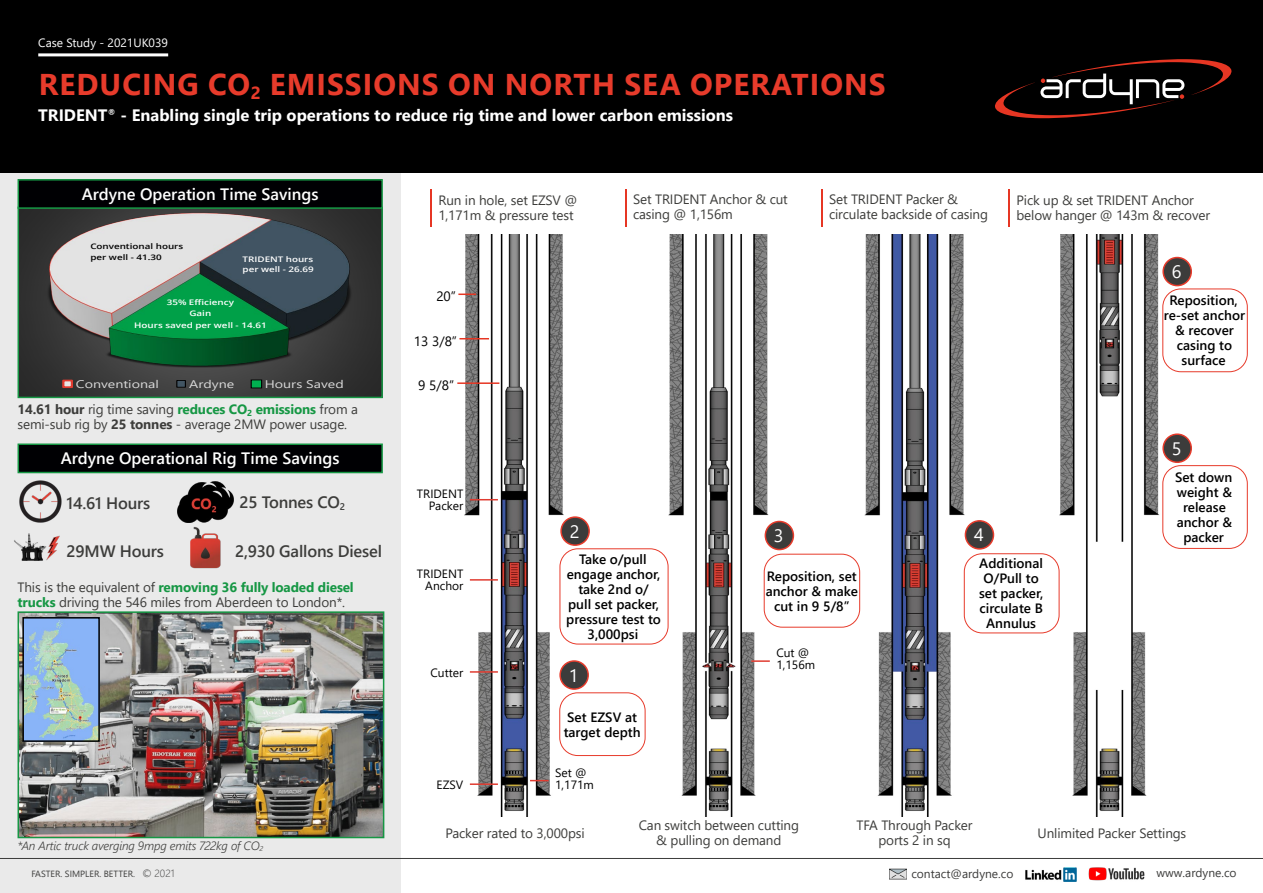
<style>
.page{position:relative;width:1263px;height:893px;background:#fff}
.page>*{position:absolute;margin:0;border:0;box-sizing:border-box;transform-origin:0 0}
.t1{font:700 30px "Segoe UI";letter-spacing:.035em;color:#e73b2b}
.t2{font:18px "Segoe UI";color:#fff}
.t3{font:700 16.5px "Segoe UI";color:#fff}
.t4{font:600 16.5px "Segoe UI";color:#fff}
.t5{font:600 16.5px "Segoe UI";letter-spacing:-.01em;color:#3d3d3b}
.t6{font:13.5px/15px "Segoe UI";letter-spacing:-.01em;color:#3d3d3b}
.t7{font:600 13.5px/15px "Segoe UI";color:#000;text-align:center}
.t8{font:13.5px "Segoe UI";color:#000}
.t9{font:12px/12px "Segoe UI";color:#000;text-align:right}
.t10{font:italic 300 12px "Segoe UI";letter-spacing:-.01em;color:#3d3d3b}
.t11{font:12px "Segoe UI";color:#3c3c3b}
.t12{font:12px "Segoe UI";color:#fff}
.t13{font:11.1px "Segoe UI";color:#d9d9d9;scale:1.29 1}
.t14{font:9px "Segoe UI";color:#3c3c3b}
.t15{font:600 7.65px/10.4px "Open Sans";color:#fff;scale:1.29 1}
.t16{font:600 7.65px/10.4px "Open Sans";color:#000;scale:1.29 1}
.s1{font-weight:700}
.s2{font-weight:700;color:#169744}
.s3{font-weight:300;font-size:10.5px}
</style>
<div class="page">
<div style="left:0;top:163px;width:400px;height:730px;background:#eaeaea"></div>
<img style="left:14px;top:533px;width:25px;height:28px">
<img style="left:1025px;top:867px;width:51px;height:14px">
<img style="left:1088px;top:867px;width:57px;height:14px">
<img style="left:889px;top:869px;width:18px;height:10px">
<img style="left:461px;top:235px;width:108px;height:582px">
<hr style="left:430px;top:189px;width:2px;height:37px;background:#e63624">
<hr style="left:459px;top:338px;width:30px;height:1px;background:#e63623">
<hr style="left:457px;top:382px;width:42px;height:2px;background:#e63623">
<div style="left:0;top:0;width:1263px;height:172px;background:#000"></div>
<svg style="left:995px;top:59px;width:237px;height:59px"></svg>
<hr style="left:38px;top:53px;width:130px;height:3px;background:#fff">
<hr style="left:0;top:858px;width:1263px;height:1px;background:#3c3c3b">
<svg style="left:470px;top:499px;width:28px;height:1px"></svg>
<hr style="left:470px;top:579px;width:28px;height:2px;background:#e03c31">
<hr style="left:470px;top:671px;width:28px;height:2px;background:#e03c31">
<hr style="left:470px;top:783px;width:28px;height:2px;background:#e03c31">
<svg style="left:530px;top:780px;width:19px;height:1px"></svg>
<hr style="left:625px;top:189px;width:2px;height:37px;background:#e63624">
<img style="left:664px;top:235px;width:109px;height:582px">
<img style="left:860px;top:235px;width:109px;height:582px">
<hr style="left:821px;top:189px;width:2px;height:37px;background:#e63624">
<img style="left:1055px;top:235px;width:108px;height:582px">
<hr style="left:1008px;top:189px;width:2px;height:37px;background:#e63624">
<svg style="left:751px;top:660px;width:19px;height:2px"></svg>
<svg style="left:458px;top:294px;width:18px;height:1px"></svg>
<div style="left:560px;top:549px;width:108px;height:95px;background:#fff;border-radius:18px"></div>
<div style="left:560px;top:548px;width:108px;height:96px;border:1px solid #e73b2b;border-radius:18px"></div>
<div style="left:964px;top:554px;width:95px;height:79px;background:#fff;border-radius:18px"></div>
<div style="left:964px;top:553px;width:95px;height:80px;border:1px solid #e73b2b;border-radius:18px"></div>
<div style="left:560px;top:693px;width:85px;height:62px;background:#fff;border-radius:18px"></div>
<div style="left:559px;top:692px;width:86px;height:64px;border:1px solid #e73b2b;border-radius:18px"></div>
<div style="left:1162px;top:465px;width:86px;height:84px;border:1px solid #e73b2b;border-radius:18px"></div>
<div style="left:764px;top:554px;width:96px;height:73px;background:#fff;border-radius:18px"></div>
<div style="left:764px;top:554px;width:96px;height:74px;border:1px solid #e73b2b;border-radius:18px"></div>
<div style="left:561px;top:517px;width:28px;height:28px;background:#3c3c3b;border-radius:50%"></div>
<div style="left:560px;top:516px;width:30px;height:30px;border:2px solid #e73b2b;border-radius:50%"></div>
<div style="left:560px;top:661px;width:28px;height:28px;background:#3c3c3b;border-radius:50%"></div>
<div style="left:559px;top:660px;width:30px;height:30px;border:2px solid #e73b2b;border-radius:50%"></div>
<div style="left:765px;top:521px;width:28px;height:29px;background:#3c3c3b;border-radius:50%"></div>
<div style="left:764px;top:521px;width:30px;height:29px;border:2px solid #e73b2b;border-radius:50%"></div>
<div style="left:965px;top:521px;width:28px;height:28px;background:#3c3c3b;border-radius:50%"></div>
<div style="left:965px;top:520px;width:29px;height:30px;border:2px solid #e73b2b;border-radius:50%"></div>
<div style="left:1163px;top:434px;width:28px;height:28px;background:#3c3c3b;border-radius:50%"></div>
<div style="left:1162px;top:433px;width:30px;height:30px;border:2px solid #e73b2b;border-radius:50%"></div>
<div style="left:1162px;top:289px;width:86px;height:83px;border:1px solid #e73b2b;border-radius:18px"></div>
<div style="left:1163px;top:258px;width:28px;height:28px;background:#3c3c3b;border-radius:50%"></div>
<div style="left:1162px;top:257px;width:30px;height:29px;border:2px solid #e73b2b;border-radius:50%"></div>
<img style="left:21px;top:210px;width:359px;height:185px">
<div style="left:63px;top:380px;width:9px;height:7px;background:#e6e6e6"></div>
<div style="left:62px;top:379px;width:11px;height:9px;border:2px solid #e03c31"></div>
<div style="left:177px;top:381px;width:8px;height:6px;background:#425563"></div>
<div style="left:177px;top:380px;width:9px;height:7px;border:1px solid #000"></div>
<div style="left:251px;top:380px;width:11px;height:8px;background:#00b050"></div>
<div style="left:251px;top:380px;width:11px;height:8px;border:1px solid #000"></div>
<div style="left:18px;top:207px;width:365px;height:191px;border:2px solid #169744"></div>
<div style="left:18px;top:180px;width:364px;height:28px;background:#000003"></div>
<div style="left:18px;top:179px;width:365px;height:30px;border:2px solid #169744"></div>
<img style="left:21px;top:614px;width:360px;height:221px">
<div style="left:18px;top:611px;width:366px;height:227px;border:2px solid #169744"></div>
<img style="left:25px;top:620px;width:72px;height:119px">
<div style="left:22px;top:617px;width:78px;height:125px;border:2px solid #000"></div>
<img style="left:19px;top:481px;width:42px;height:42px">
<img style="left:39px;top:535px;width:21px;height:26px">
<img style="left:177px;top:481px;width:57px;height:42px">
<img style="left:190px;top:527px;width:30px;height:42px">
<div style="left:18px;top:444px;width:364px;height:28px;background:#000003"></div>
<div style="left:18px;top:443px;width:365px;height:30px;border:2px solid #169744"></div>
<svg style="left:62px;top:786px;width:7px;height:9px"></svg>
<p class="t12" style="left:38px;top:31px;width:131px">Case Study - 2021UK039</p>
<h1 class="t1" style="left:39px;top:56px;width:848px">REDUCING CO<sub>2</sub> EMISSIONS ON NORTH SEA OPERATIONS</h1>
<p class="t3" style="left:38px;top:100px;width:696px">TRIDENT<sup>®</sup> - Enabling single trip operations to reduce rig time and lower carbon emissions</p>
<p class="t4" style="left:82px;top:179px;width:238px">Ardyne Operation Time Savings</p>
<p class="t16" style="left:90px;top:241px;width:73px">Conventional hours per well - 41.30</p>
<p class="t15" style="left:243px;top:254px;width:57px">TRIDENT hours per well - 26.69</p>
<p class="t15" style="left:167px;top:297px;width:54px;text-align:center">35% Efficiency<br>Gain</p>
<p class="t15" style="left:134px;top:320px;width:104px">Hours saved per well - 14.61</p>
<p class="t13" style="left:76px;top:373px;width:66px">Conventional</p>
<p class="t13" style="left:189px;top:373px;width:36px">Ardyne</p>
<p class="t13" style="left:265px;top:373px;width:63px">Hours Saved</p>
<p class="t6" style="left:18px;top:400px;width:342px"><span class="s1">14.61 hour</span> rig time saving <span class="s2">reduces CO</span><sub>2</sub> <span class="s2">emissions</span> from a semi-sub rig by <span class="s1">25 tonnes</span> - average 2MW power usage.</p>
<p class="t4" style="left:61px;top:443px;width:280px">Ardyne Operational Rig Time Savings</p>
<p class="t5" style="left:67px;top:487px;width:85px">14.61 Hours</p>
<p class="t5" style="left:67px;top:535px;width:99px">29MW Hours</p>
<p class="t5" style="left:239px;top:486px;width:107px">25 Tonnes CO<sub>2</sub></p>
<p class="t5" style="left:235px;top:535px;width:148px">2,930 Gallons Diesel</p>
<p class="t6" style="left:18px;top:578px;width:338px">This is the equivalent of <span class="s2">removing 36 fully loaded diesel trucks</span> driving the 546 miles from Aberdeen to London*.</p>
<p class="t10" style="left:18px;top:835px;width:247px">*An Artic truck averging 9mpg emits 722kg of CO<sub>2</sub></p>
<p class="t14" style="left:31px;top:865px;width:145px">FASTER. SIMPLER. BETTER. <span class="s3">© 2021</span></p>
<p class="t6" style="left:438px;top:192px;width:140px">Run in hole, set EZSV @<br>1,171m &amp; pressure test</p>
<p class="t8" style="left:436px;top:284px;width:21px">20”</p>
<p class="t8" style="left:414px;top:328px;width:45px">13 3/8”</p>
<p class="t8" style="left:418px;top:373px;width:37px">9 5/8”</p>
<p class="t9" style="left:417px;top:486px;width:48px">TRIDENT<br>Packer</p>
<h2 class="t2" style="left:570px;top:514px;width:11px">2</h2>
<p class="t6" style="left:633px;top:191px;width:156px">Set TRIDENT Anchor &amp; cut casing @ 1,156m</p>
<p class="t6" style="left:829px;top:191px;width:160px">Set TRIDENT Packer &amp; circulate backside of casing</p>
<p class="t6" style="left:1016px;top:192px;width:195px">Pick up &amp; set TRIDENT Anchor below hanger @ 143m &amp; recover</p>
<h2 class="t2" style="left:1172px;top:255px;width:11px">6</h2>
<p class="t7" style="left:1164px;top:292px;width:83px">Reposition, re-set anchor &amp; recover casing to surface</p>
<h2 class="t2" style="left:774px;top:519px;width:11px">3</h2>
<h2 class="t2" style="left:974px;top:518px;width:11px">4</h2>
<h2 class="t2" style="left:1172px;top:431px;width:11px">5</h2>
<p class="t7" style="left:1175px;top:469px;width:59px">Set down weight &amp; release anchor &amp; packer</p>
<p class="t9" style="left:417px;top:567px;width:48px">TRIDENT<br>Anchor</p>
<p class="t9" style="left:430px;top:666px;width:34px">Cutter</p>
<p class="t9" style="left:437px;top:778px;width:28px">EZSV</p>
<p class="t7" style="left:566px;top:550px;width:96px">Take o/pull engage anchor, take 2nd o/ pull set packer, pressure test to<br>3,000psi</p>
<p class="t7" style="left:979px;top:555px;width:66px">Additional<br>O/Pull to set packer, circulate B<br>Annulus</p>
<p class="t7" style="left:766px;top:567px;width:94px">Reposition, set anchor &amp; make cut in 9 5/8”</p>
<h2 class="t2" style="left:569px;top:658px;width:11px">1</h2>
<p class="t7" style="left:564px;top:708px;width:78px;text-align:left">Set EZSV at target depth</p>
<p class="t9" style="left:555px;top:766px;width:40px;text-align:left">Set @<br>1,171m</p>
<p class="t9" style="left:776px;top:646px;width:40px;text-align:left">Cut @<br>1,156m</p>
<p class="t6" style="left:445px;top:824px;width:141px">Packer rated to 3,000psi</p>
<p class="t6" style="left:639px;top:817px;width:162px;text-align:center">Can switch between cutting &amp; pulling on demand</p>
<p class="t6" style="left:857px;top:817px;width:117px;text-align:center">TFA Through Packer ports 2 in sq</p>
<p class="t6" style="left:1038px;top:824px;width:150px">Unlimited Packer Settings</p>
<p class="t11" style="left:911px;top:862px;width:104px">contact@ardyne.co</p>
<p class="t11" style="left:1156px;top:861px;width:82px">www.ardyne.co</p>
</div>
